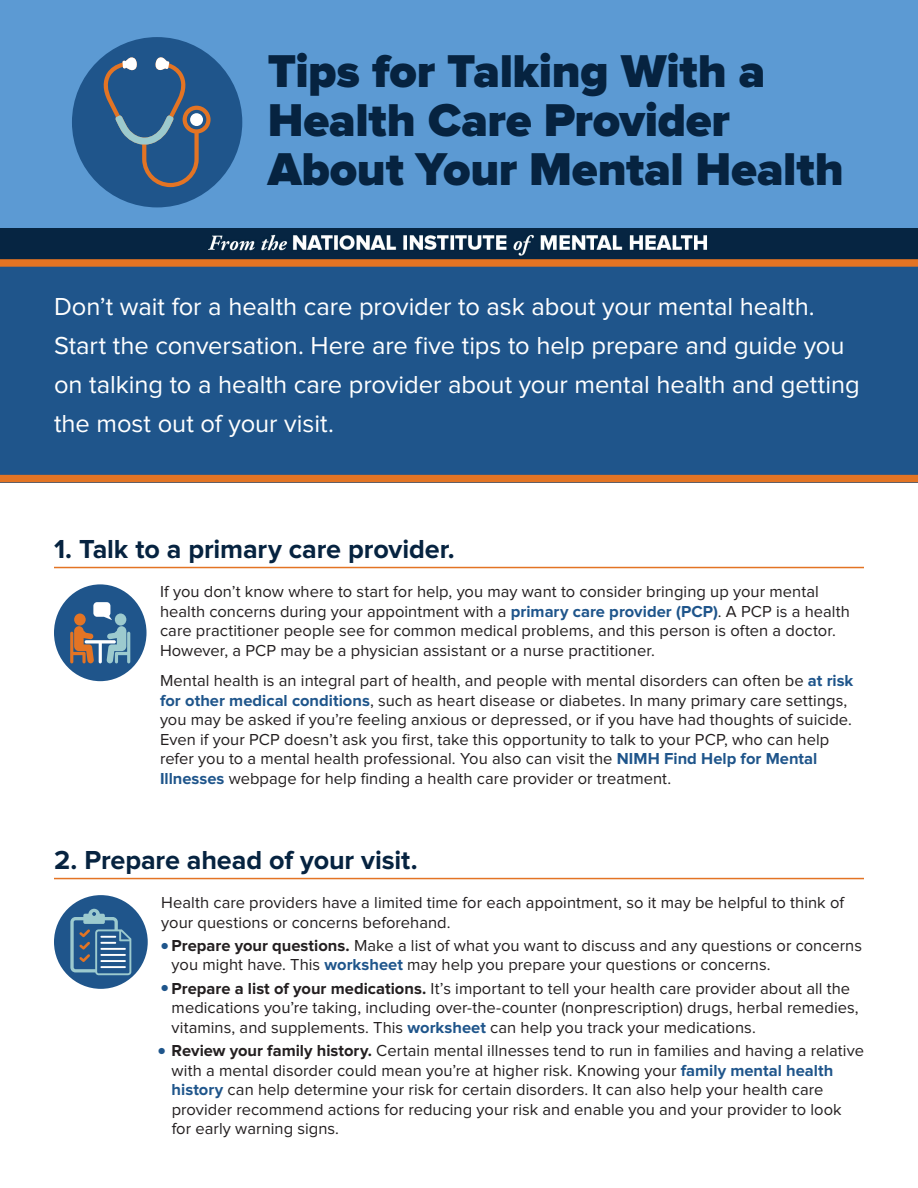
<style>
.page{position:relative;width:918px;height:1188px;background:#fff}
.page>*{position:absolute;margin:0;border:0;box-sizing:border-box;transform-origin:0 0}
.t1{font:900 47.7px/49.2px "Proxima Nova";letter-spacing:-.005em;color:#062340}
.t2{font:700 27px "Proxima Nova";letter-spacing:-.005em;color:#062340}
.t3{font:25.5px/39px "Proxima Nova";letter-spacing:-.005em;color:#fff}
.t4{font:16.5px/19.5px "Proxima Nova";letter-spacing:.005em;color:#231f20}
.s1{font-weight:700;color:#1f558b}
.s2{font-size:10.5px;color:#1f558b}
.s3{font-weight:700}
</style>
<div class="page">
<div style="left:0;top:0;width:918px;height:263px;background:#5c9ad3"></div>
<img style="left:0;top:228px;width:918px;height:31px">
<div style="left:0;top:263px;width:918px;height:219px;background:#1f558b"></div>
<div style="left:0;top:259px;width:918px;height:8px;background:#e37424"></div>
<div style="left:0;top:475px;width:918px;height:7px;background:#e37424"></div>
<hr style="left:54px;top:567px;width:810px;height:1px;background:#e37424">
<div style="left:54px;top:584px;width:93px;height:97px;background:#1f558b;border-radius:50%"></div>
<div style="left:74px;top:614px;width:12px;height:12px;background:#e37424;border-radius:50%"></div>
<div style="left:115px;top:614px;width:11px;height:12px;background:#9ccace;border-radius:50%"></div>
<svg style="left:70px;top:626px;width:60px;height:37px"></svg>
<svg style="left:93px;top:602px;width:19px;height:18px"></svg>
<div style="left:54px;top:895px;width:94px;height:94px;background:#1f558b;border-radius:50%"></div>
<svg style="left:70px;top:909px;width:61px;height:66px"></svg>
<hr style="left:54px;top:878px;width:810px;height:1px;background:#e37424">
<div style="left:72px;top:37px;width:170px;height:170px;background:#1f558b;border-radius:50%"></div>
<svg style="left:103px;top:57px;width:108px;height:130px"></svg>
<h1 class="t1" style="left:268px;top:48px;width:578px">Tips for Talking With a<br>Health Care Provider<br>About Your Mental Health</h1>
<p class="t3" style="left:54px;top:288px;width:807px">Don’t wait for a health care provider to ask about your mental health.<br>Start the conversation. Here are five tips to help prepare and guide you on talking to a health care provider about your mental health and getting the most out of your visit.</p>
<h2 class="t2" style="left:54px;top:537px;width:402px">1. Talk to a primary care provider.</h2>
<p class="t4" style="left:160px;top:583px;width:691px">If you don’t know where to start for help, you may want to consider bringing up your mental health concerns during your appointment with a <span class="s1">primary care provider (PCP)</span>. A PCP is a health care practitioner people see for common medical problems, and this person is often a doctor.<br>However, a PCP may be a physician assistant or a nurse practitioner.</p>
<p class="t4" style="left:160px;top:672px;width:695px">Mental health is an integral part of health, and people with mental disorders can often be <span class="s1">at risk for other medical conditions</span>, such as heart disease or diabetes. In many primary care settings, you may be asked if you’re feeling anxious or depressed, or if you have had thoughts of suicide.<br>Even if your PCP doesn’t ask you first, take this opportunity to talk to your PCP, who can help refer you to a mental health professional. You also can visit the <span class="s1">NIMH Find Help for Mental Illnesses</span> webpage for help finding a health care provider or treatment.</p>
<h2 class="t2" style="left:54px;top:848px;width:365px">2. Prepare ahead of your visit.</h2>
<p class="t4" style="left:161px;top:894px;width:684px">Health care providers have a limited time for each appointment, so it may be helpful to think of your questions or concerns beforehand.</p>
<p class="t4" style="left:172px;top:936px;width:692px;text-indent:-10px"><span class="s2">●</span> <span class="s3">Prepare your questions.</span> Make a list of what you want to discuss and any questions or concerns you might have. This <span class="s1">worksheet</span> may help you prepare your questions or concerns.</p>
<p class="t4" style="left:172px;top:979px;width:689px;text-indent:-10px"><span class="s2">●</span> <span class="s3">Prepare a list of your medications.</span> It’s important to tell your health care provider about all the medications you’re taking, including over-the-counter (nonprescription) drugs, herbal remedies, vitamins, and supplements. This <span class="s1">worksheet</span> can help you track your medications.</p>
<p class="t4" style="left:172px;top:1041px;width:694px;text-indent:-14px"><span class="s2">●</span> <span class="s3">Review your family history.</span> Certain mental illnesses tend to run in families and having a relative with a mental disorder could mean you’re at higher risk. Knowing your <span class="s1">family mental health history</span> can help determine your risk for certain disorders. It can also help your health care provider recommend actions for reducing your risk and enable you and your provider to look for early warning signs.</p>
</div>
